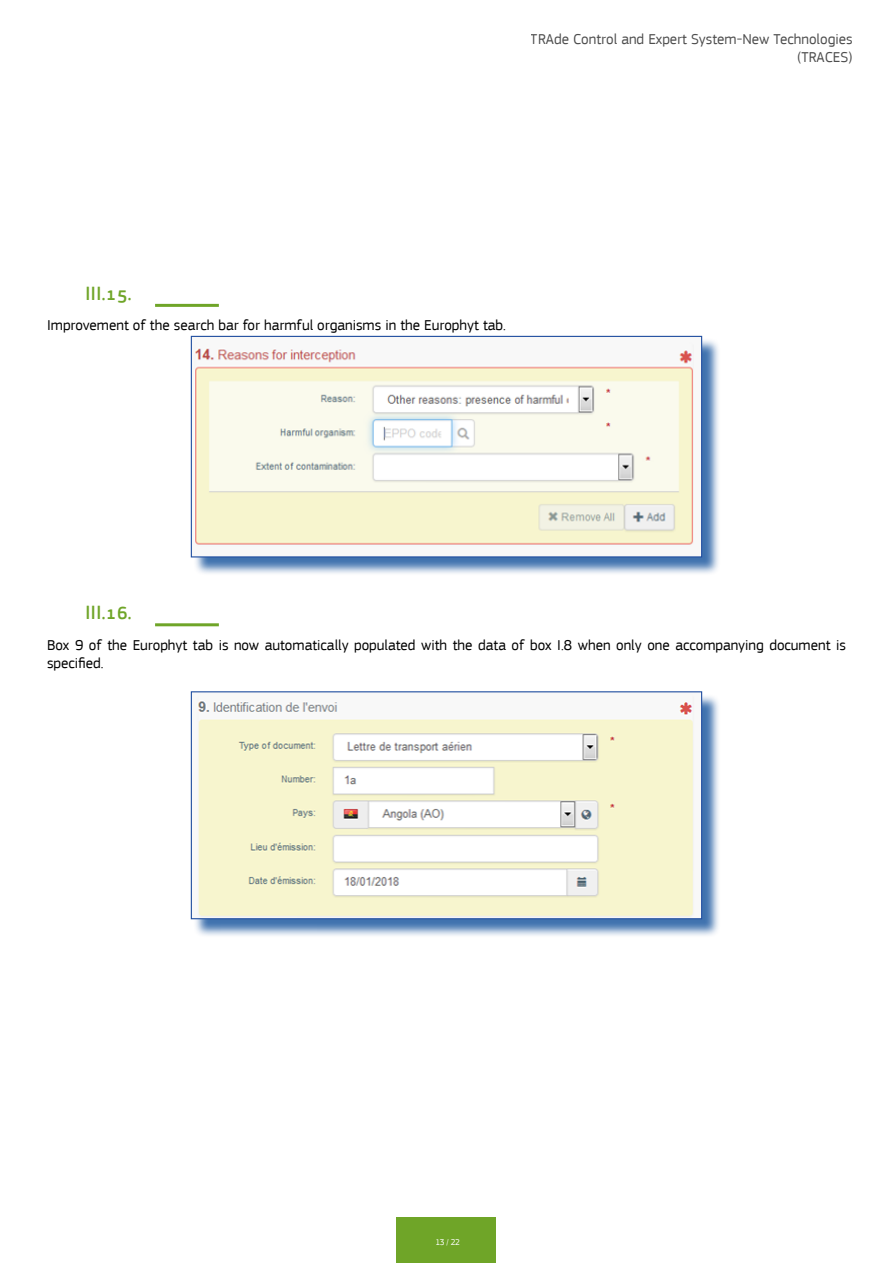
<style>
.page{position:relative;width:893px;height:1263px;background:#fff}
.page>*{position:absolute;margin:0;border:0;box-sizing:border-box;transform-origin:0 0}
.t1{font:500 19.8px "EC Square Sans Pro";letter-spacing:.03em;color:#6fa528;scale:.91 1}
.t2{font:15px/18px "EC Square Sans Pro";color:#000;text-align:right}
.t3{font:8.7px "EC Square Sans Pro";color:#fff}
</style>
<div class="page">
<div style="left:397px;top:1217px;width:99px;height:46px;background:#6fa528"></div>
<hr style="left:155px;top:304px;width:64px;height:3px;background:#6fa528">
<hr style="left:155px;top:623px;width:64px;height:3px;background:#6fa528">
<div style="left:193px;top:338px;width:528px;height:238px;background:#004494;opacity:.75"></div>
<img style="left:193px;top:338px;width:507px;height:217px">
<div style="left:191px;top:336px;width:511px;height:221px;border:1px solid #204ea0"></div>
<div style="left:193px;top:694px;width:528px;height:244px;background:#004494;opacity:.75"></div>
<img style="left:193px;top:694px;width:507px;height:223px">
<div style="left:191px;top:691px;width:511px;height:228px;border:1px solid #204ea0"></div>
<p class="t2" style="left:531px;top:30px;width:323px">TRAde Control and Expert System-New Technologies (TRACES)</p>
<h1 class="t1" style="left:85px;top:282px;width:52px">III.15.</h1>
<p class="t2" style="left:47px;top:316px;width:460px">Improvement of the search bar for harmful organisms in the Europhyt tab.</p>
<h1 class="t1" style="left:85px;top:601px;width:52px">III.16.</h1>
<p class="t2" style="left:47px;top:636px;width:800px;text-align:left">Box 9 of the Europhyt tab is now automatically populated with the data of box I.8 when only one accompanying document is specified.</p>
<p class="t3" style="left:435px;top:1237px;width:26px">13 / 22</p>
</div>
